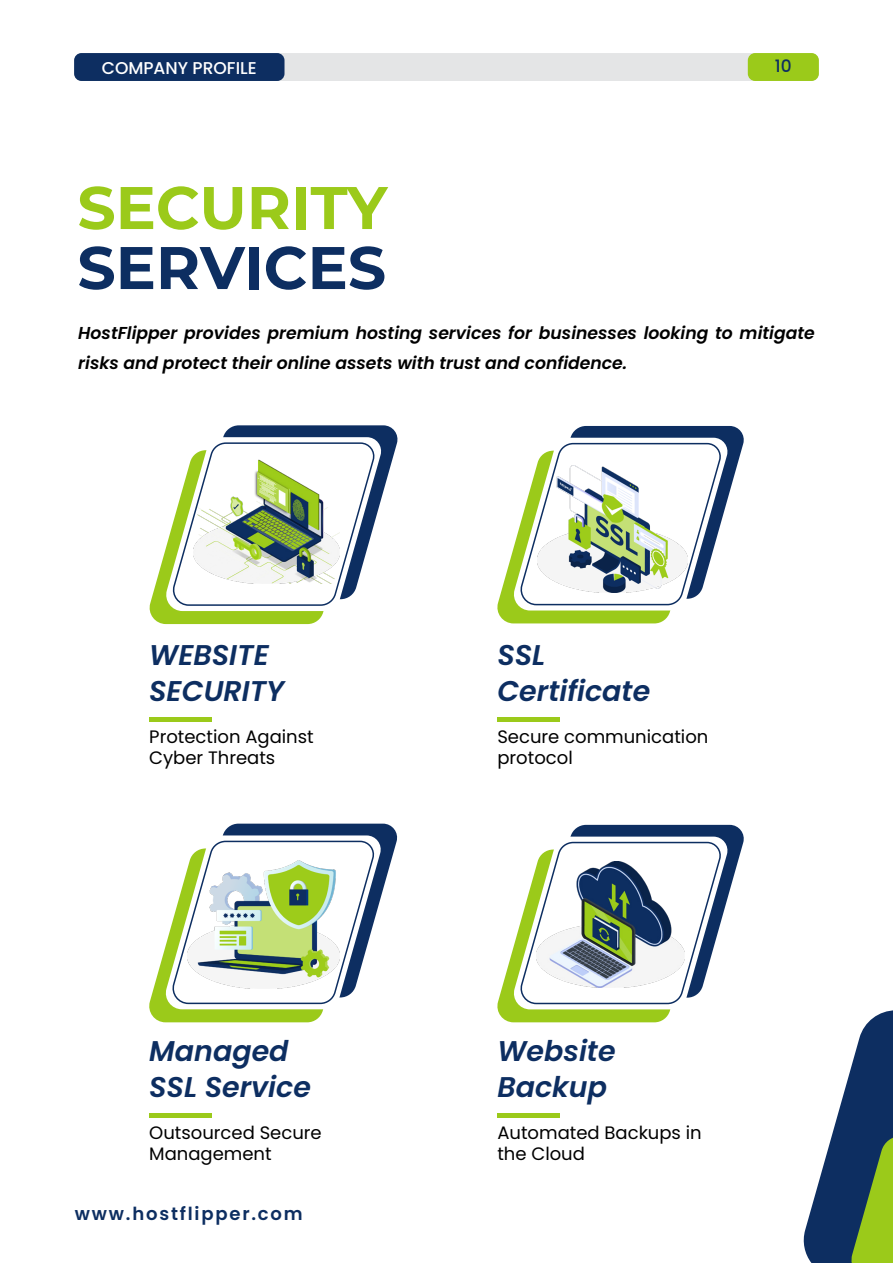
<style>
.page{position:relative;width:893px;height:1263px;background:#fff}
.page>*{position:absolute;margin:0;border:0;box-sizing:border-box;transform-origin:0 0}
.t1{font:700 60px "Montserrat";color:#9bca1a}
.t2{font:700 60px "Montserrat";color:#0d2e61}
.t3{font:italic 600 28.5px/36px "Poppins";color:#0d2e61}
.t4{font:18px/21px "Poppins";color:#000}
.t5{font:600 18px "Poppins";letter-spacing:.1em;color:#0d2e61}
.t6{font:italic 600 17.25px/30px "Poppins";color:#000}
.t7{font:500 17.1px "Poppins";color:#fff}
.t8{font:500 17.1px "Poppins";color:#0d2e61}
</style>
<div class="page">
<div style="left:74px;top:53px;width:745px;height:28px;background:#e4e5e6;border-radius:7px"></div>
<div style="left:74px;top:53px;width:210px;height:28px;background:#0d2e61;border-radius:7px"></div>
<div style="left:748px;top:53px;width:71px;height:28px;background:#9bca1a;border-radius:7px"></div>
<svg style="left:149px;top:425px;width:249px;height:199px"></svg>
<div style="left:149px;top:717px;width:62px;height:5px;background:#9bca1a"></div>
<svg style="left:497px;top:426px;width:247px;height:197px"></svg>
<div style="left:497px;top:717px;width:63px;height:5px;background:#9bca1a"></div>
<div style="left:149px;top:1113px;width:62px;height:5px;background:#9bca1a"></div>
<svg style="left:149px;top:824px;width:249px;height:198px"></svg>
<div style="left:497px;top:1113px;width:63px;height:5px;background:#9bca1a"></div>
<svg style="left:497px;top:825px;width:247px;height:197px"></svg>
<img style="left:193px;top:459px;width:146px;height:124px">
<img style="left:536px;top:861px;width:148px;height:126px">
<img style="left:187px;top:859px;width:152px;height:130px">
<img style="left:537px;top:465px;width:150px;height:127px">
<svg style="left:803px;top:1010px;width:90px;height:253px"></svg>
<p class="t7" style="left:102px;top:58px;width:156px">COMPANY PROFILE</p>
<p class="t8" style="left:775px;top:56px;width:18px">10</p>
<h1 class="t1" style="left:77px;top:164px;width:311px">SECURITY</h1>
<h1 class="t2" style="left:77px;top:224px;width:310px">SERVICES</h1>
<p class="t6" style="left:78px;top:318px;width:738px">HostFlipper provides premium hosting services for businesses looking to mitigate risks and protect their online assets with trust and confidence.</p>
<h2 class="t3" style="left:149px;top:637px;width:137px">WEBSITE<br>SECURITY</h2>
<p class="t4" style="left:149px;top:726px;width:166px">Protection Against<br>Cyber Threats</p>
<h2 class="t3" style="left:149px;top:1033px;width:163px">Managed<br>SSL Service</h2>
<p class="t4" style="left:149px;top:1122px;width:174px">Outsourced Secure<br>Management</p>
<p class="t5" style="left:75px;top:1204px;width:229px">www.hostflipper.com</p>
<h2 class="t3" style="left:497px;top:637px;width:154px">SSL<br>Certificate</h2>
<p class="t4" style="left:497px;top:726px;width:212px">Secure communication protocol</p>
<h2 class="t3" style="left:497px;top:1033px;width:120px">Website<br>Backup</h2>
<p class="t4" style="left:497px;top:1122px;width:206px">Automated Backups in the Cloud</p>
</div>
